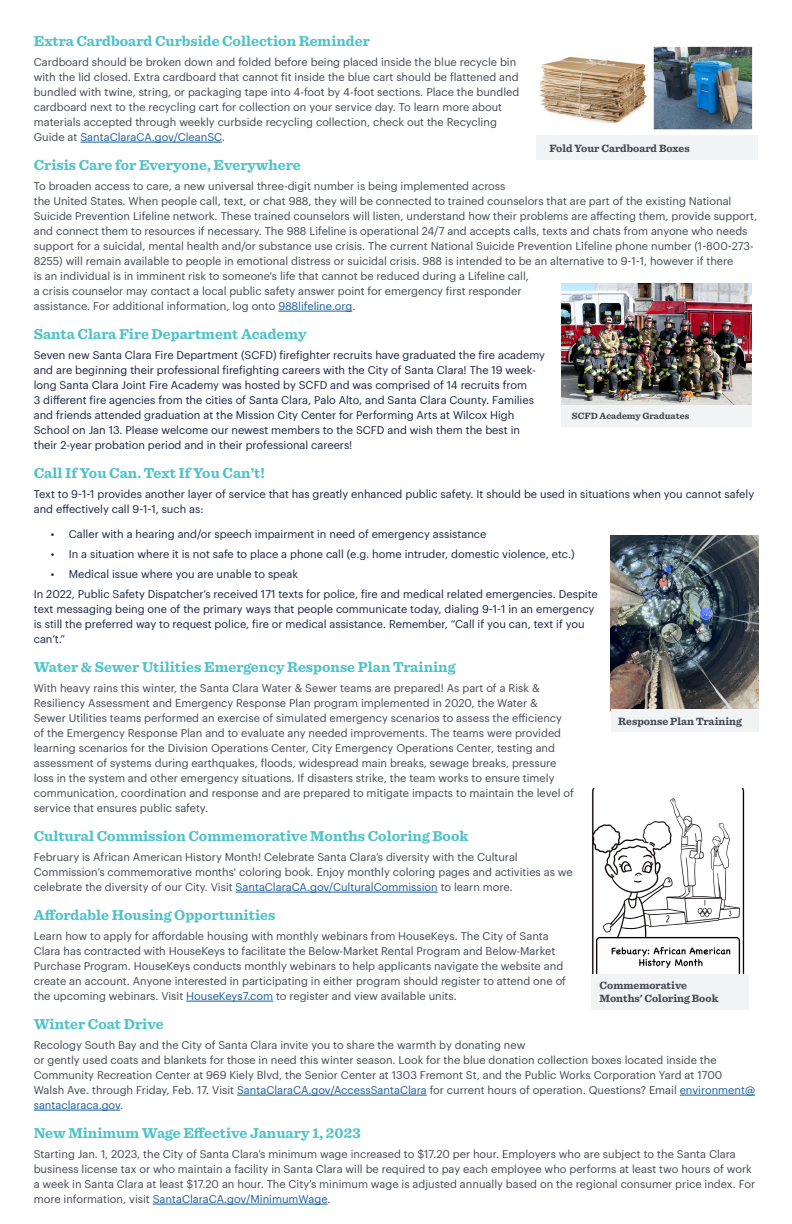
<style>
.page{position:relative;width:792px;height:1224px;background:#fff}
.page>*{position:absolute;margin:0;border:0;box-sizing:border-box;transform-origin:0 0}
.Subhead_Title__Align{font:700 15px "Sentinel";color:#4dc2c8}
.Body_Text__Regular{font:700 15px "Sentinel";color:#4dc2c8}
.Body_Text__Regular-2{font:11px/15px "Graphik";color:#414650}
.Body_Text__Regular-3{font:11px/15px "Graphik";color:#152140}
.Image_caption{font:700 11px/13.2px "Sentinel";color:#414650}
.Image_caption-2{font:700 9.5px "Sentinel";color:#414650}
.s1{color:#175d9e}
</style>
<div class="page">
<img style="left:592px;top:789px;width:153px;height:185px">
<div style="left:591px;top:974px;width:158px;height:36px;background:#f2f3f4"></div>
<hr style="left:80px;top:142px;width:142px;height:1px;background:#175d9e">
<hr style="left:278px;top:311px;width:74px;height:1px;background:#175d9e">
<hr style="left:236px;top:892px;width:202px;height:1px;background:#175d9e">
<hr style="left:186px;top:1001px;width:87px;height:1px;background:#175d9e">
<hr style="left:237px;top:1095px;width:190px;height:1px;background:#175d9e">
<hr style="left:680px;top:1095px;width:75px;height:1px;background:#175d9e">
<hr style="left:34px;top:1110px;width:86px;height:1px;background:#175d9e">
<hr style="left:153px;top:1204px;width:175px;height:1px;background:#175d9e">
<img style="left:561px;top:284px;width:190px;height:122px">
<div style="left:561px;top:406px;width:190px;height:21px;background:#f2f3f4"></div>
<img style="left:537px;top:46px;width:221px;height:90px">
<div style="left:537px;top:136px;width:221px;height:24px;background:#f2f3f4"></div>
<img style="left:611px;top:536px;width:147px;height:174px">
<div style="left:611px;top:710px;width:147px;height:22px;background:#f2f3f4"></div>
<p class="Subhead_Title__Align" style="left:34px;top:29px;width:338px">Extra Cardboard Curbside Collection Reminder</p>
<p class="Body_Text__Regular-2" style="left:34px;top:54px;width:487px">Cardboard should be broken down and folded before being placed inside the blue recycle bin with the lid closed. Extra cardboard that cannot fit inside the blue cart should be flattened and bundled with twine, string, or packaging tape into 4-foot by 4-foot sections. Place the bundled cardboard next to the recycling cart for collection on your service day. To learn more about materials accepted through weekly curbside recycling collection, check out the Recycling Guide at <span class="s1">SantaClaraCA.gov/CleanSC</span>.</p>
<p class="Subhead_Title__Align" style="left:34px;top:153px;width:268px">Crisis Care for Everyone, Everywhere</p>
<p class="Body_Text__Regular-2" style="left:34px;top:178px;width:725px">To broaden access to care, a new universal three-digit number is being implemented across<br>the United States. When people call, text, or chat 988, they will be connected to trained counselors that are part of the existing National Suicide Prevention Lifeline network. These trained counselors will listen, understand how their problems are affecting them, provide support, and connect them to resources if necessary. The 988 Lifeline is operational 24/7 and accepts calls, texts and chats from anyone who needs support for a suicidal, mental health and/or substance use crisis. The current National Suicide Prevention Lifeline phone number (1-800-273- 8255) will remain available to people in emotional distress or suicidal crisis. 988 is intended to be an alternative to 9-1-1, however if there<br>is an individual is in imminent risk to someone's life that cannot be reduced during a Lifeline call,<br>a crisis counselor may contact a local public safety answer point for emergency first responder<br>assistance. For additional information, log onto <span class="s1">988lifeline.org</span>.</p>
<p class="Subhead_Title__Align" style="left:34px;top:322px;width:274px">Santa Clara Fire Department Academy</p>
<p class="Body_Text__Regular-3" style="left:34px;top:347px;width:513px">Seven new Santa Clara Fire Department (SCFD) firefighter recruits have graduated the fire academy and are beginning their professional firefighting careers with the City of Santa Clara! The 19 week&shy;long Santa Clara Joint Fire Academy was hosted by SCFD and was comprised of 14 recruits from<br>3 different fire agencies from the cities of Santa Clara, Palo Alto, and Santa Clara County. Families and friends attended graduation at the Mission City Center for Performing Arts at Wilcox High School on Jan 13. Please welcome our newest members to the SCFD and wish them the best in their 2-year probation period and in their professional careers!</p>
<p class="Subhead_Title__Align" style="left:34px;top:461px;width:233px">Call If You Can. Text If You Can’t!</p>
<p class="Body_Text__Regular-3" style="left:34px;top:486px;width:722px">Text to 9-1-1 provides another layer of service that has greatly enhanced public safety. It should be used in situations when you cannot safely and effectively call 9-1-1, such as:</p>
<p class="Body_Text__Regular-3" style="left:51px;top:526px;width:437px">• Caller with a hearing and/or speech impairment in need of emergency assistance</p>
<p class="Body_Text__Regular-3" style="left:51px;top:546px;width:525px">• In a situation where it is not safe to place a phone call (e.g. home intruder, domestic violence, etc.)</p>
<p class="Body_Text__Regular-3" style="left:51px;top:566px;width:249px">• Medical issue where you are unable to speak</p>
<p class="Body_Text__Regular-3" style="left:34px;top:586px;width:566px">In 2022, Public Safety Dispatcher’s received 171 texts for police, fire and medical related emergencies. Despite text messaging being one of the primary ways that people communicate today, dialing 9-1-1 in an emergency is still the preferred way to request police, fire or medical assistance. Remember, “Call if you can, text if you can’t.”</p>
<p class="Body_Text__Regular" style="left:34px;top:655px;width:423px">Water &amp; Sewer Utilities Emergency Response Plan Training</p>
<p class="Body_Text__Regular-2" style="left:34px;top:680px;width:542px">With heavy rains this winter, the Santa Clara Water &amp; Sewer teams are prepared! As part of a Risk &amp; Resiliency Assessment and Emergency Response Plan program implemented in 2020, the Water &amp;<br>Sewer Utilities teams performed an exercise of simulated emergency scenarios to assess the efficiency of the Emergency Response Plan and to evaluate any needed improvements. The teams were provided learning scenarios for the Division Operations Center, City Emergency Operations Center, testing and assessment of systems during earthquakes, floods, widespread main breaks, sewage breaks, pressure loss in the system and other emergency situations. If disasters strike, the team works to ensure timely communication, coordination and response and are prepared to mitigate impacts to maintain the level of service that ensures public safety.</p>
<p class="Body_Text__Regular" style="left:34px;top:824px;width:436px">Cultural Commission Commemorative Months Coloring Book</p>
<p class="Body_Text__Regular-2" style="left:34px;top:849px;width:541px">February is African American History Month! Celebrate Santa Clara’s diversity with the Cultural<br>Commission’s commemorative months' coloring book. Enjoy monthly coloring pages and activities as we celebrate the diversity of our City. Visit <span class="s1">SantaClaraCA.gov/CulturalCommission</span> to learn more.</p>
<p class="Subhead_Title__Align" style="left:34px;top:903px;width:243px">Affordable Housing Opportunities</p>
<p class="Body_Text__Regular-2" style="left:34px;top:928px;width:534px">Learn how to apply for affordable housing with monthly webinars from HouseKeys. The City of Santa Clara has contracted with HouseKeys to facilitate the Below-Market Rental Program and Below-Market Purchase Program. HouseKeys conducts monthly webinars to help applicants navigate the website and create an account. Anyone interested in participating in either program should register to attend one of the upcoming webinars. Visit <span class="s1">HouseKeys7.com</span> to register and view available units.</p>
<p class="Body_Text__Regular" style="left:34px;top:1012px;width:131px">Winter Coat Drive</p>
<p class="Body_Text__Regular-2" style="left:34px;top:1037px;width:723px">Recology South Bay and the City of Santa Clara invite you to share the warmth by donating new<br>or gently used coats and blankets for those in need this winter season. Look for the blue donation collection boxes located inside the Community Recreation Center at 969 Kiely Blvd, the Senior Center at 1303 Fremont St, and the Public Works Corporation Yard at 1700<br>Walsh Ave. through Friday, Feb. 17. Visit <span class="s1">SantaClaraCA.gov/AccessSantaClara</span> for current hours of operation. Questions? Email <span class="s1">environment@ santaclaraca.gov</span>.</p>
<p class="Body_Text__Regular" style="left:34px;top:1121px;width:328px">New Minimum Wage Effective January 1, 2023</p>
<p class="Body_Text__Regular-2" style="left:34px;top:1146px;width:723px">Starting Jan. 1, 2023, the City of Santa Clara’s minimum wage increased to $17.20 per hour. Employers who are subject to the Santa Clara business license tax or who maintain a facility in Santa Clara will be required to pay each employee who performs at least two hours of work a week in Santa Clara at least $17.20 an hour. The City’s minimum wage is adjusted annually based on the regional consumer price index. For more information, visit <span class="s1">SantaClaraCA.gov/MinimumWage</span>.</p>
<p class="Image_caption" style="left:550px;top:141px;width:142px">Fold Your Cardboard Boxes</p>
<p class="Image_caption-2" style="left:572px;top:409px;width:119px">SCFD Academy Graduates</p>
<p class="Image_caption" style="left:618px;top:714px;width:125px">Response Plan Training</p>
<p class="Image_caption" style="left:600px;top:978px;width:120px">Commemorative<br>Months' Coloring Book</p>
</div>
